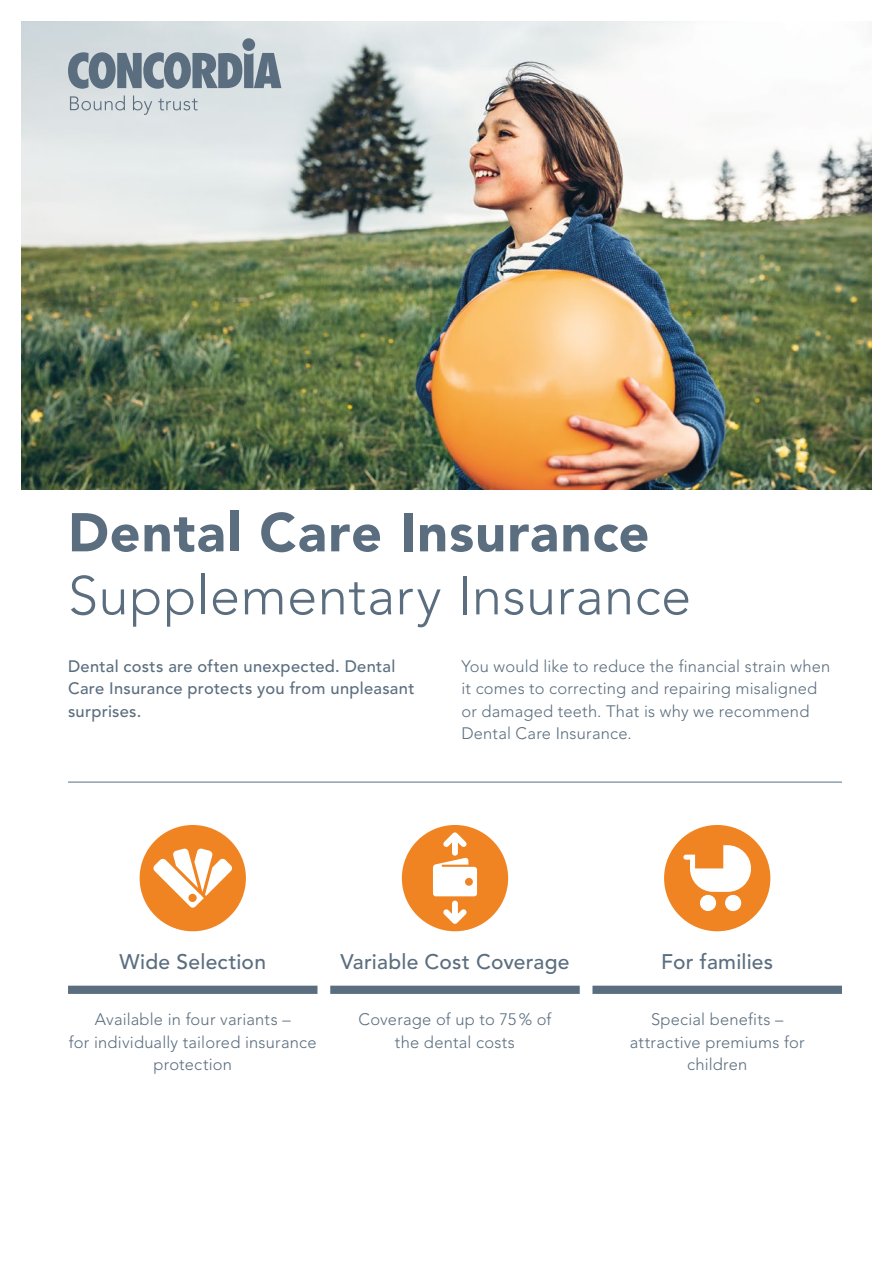
<style>
.page{position:relative;width:893px;height:1263px;background:#fff}
.page>*{position:absolute;margin:0;border:0;box-sizing:border-box;transform-origin:0 0}
.t1{font:300 54px "Avenir";letter-spacing:.01em;color:#5b6e7f}
.t2{font:900 54px "Avenir";letter-spacing:.02em;color:#5b6e7f}
.t3{font:500 21px "Avenir";letter-spacing:.01em;color:#5b6e7f}
.t4{font:300 16.5px/22.5px "Avenir";letter-spacing:.01em;color:#5b6e7f;text-align:center}
.t5{font:500 16.5px/22.5px "Avenir";letter-spacing:.02em;color:#5b6e7f}
</style>
<div class="page">
<img style="left:21px;top:21px;width:851px;height:468px">
<svg style="left:68px;top:52px;width:213px;height:37px;background:#83929f"></svg>
<div style="left:242px;top:38px;width:13px;height:13px;background:#5b6e7f;border-radius:50%"></div>
<svg style="left:70px;top:95px;width:55px;height:15px"></svg>
<svg style="left:133px;top:95px;width:19px;height:20px"></svg>
<svg style="left:158px;top:99px;width:40px;height:11px"></svg>
<hr style="left:68px;top:782px;width:774px;height:1px;background:#5b6e7f">
<div style="left:68px;top:986px;width:249px;height:8px;background:#5b6e7f"></div>
<div style="left:330px;top:986px;width:250px;height:8px;background:#5b6e7f"></div>
<div style="left:140px;top:825px;width:106px;height:106px;background:#f18422;border-radius:50%"></div>
<svg style="left:153px;top:848px;width:79px;height:60px"></svg>
<div style="left:402px;top:825px;width:106px;height:106px;background:#f18422;border-radius:50%"></div>
<div style="left:592px;top:986px;width:250px;height:8px;background:#5b6e7f"></div>
<div style="left:664px;top:825px;width:106px;height:106px;background:#f18422;border-radius:50%"></div>
<div style="left:700px;top:895px;width:16px;height:16px;background:#fff;border-radius:50%"></div>
<div style="left:725px;top:895px;width:16px;height:16px;background:#fff;border-radius:50%"></div>
<svg style="left:683px;top:845px;width:68px;height:47px"></svg>
<svg style="left:433px;top:832px;width:44px;height:92px"></svg>
<h1 class="t2" style="left:68px;top:500px;width:583px">Dental Care Insurance</h1>
<h1 class="t1" style="left:68px;top:564px;width:625px">Supplementary Insurance</h1>
<p class="t5" style="left:68px;top:655px;width:348px">Dental costs are often unexpected. Dental<br>Care Insurance protects you from unpleasant surprises.</p>
<p class="t4" style="left:461px;top:655px;width:371px;text-align:left">You would like to reduce the financial strain when it comes to correcting and repairing misaligned or damaged teeth. That is why we recommend Dental Care Insurance.</p>
<p class="t3" style="left:119px;top:949px;width:148px">Wide Selection</p>
<p class="t4" style="left:69px;top:1008px;width:249px">Available in four variants –<br>for individually tailored insurance protection</p>
<p class="t3" style="left:340px;top:949px;width:231px">Variable Cost Coverage</p>
<p class="t4" style="left:359px;top:1008px;width:194px">Coverage of up to 75 % of the dental costs</p>
<p class="t3" style="left:661px;top:949px;width:114px">For families</p>
<p class="t4" style="left:630px;top:1008px;width:176px">Special benefits – attractive premiums for children</p>
</div>
